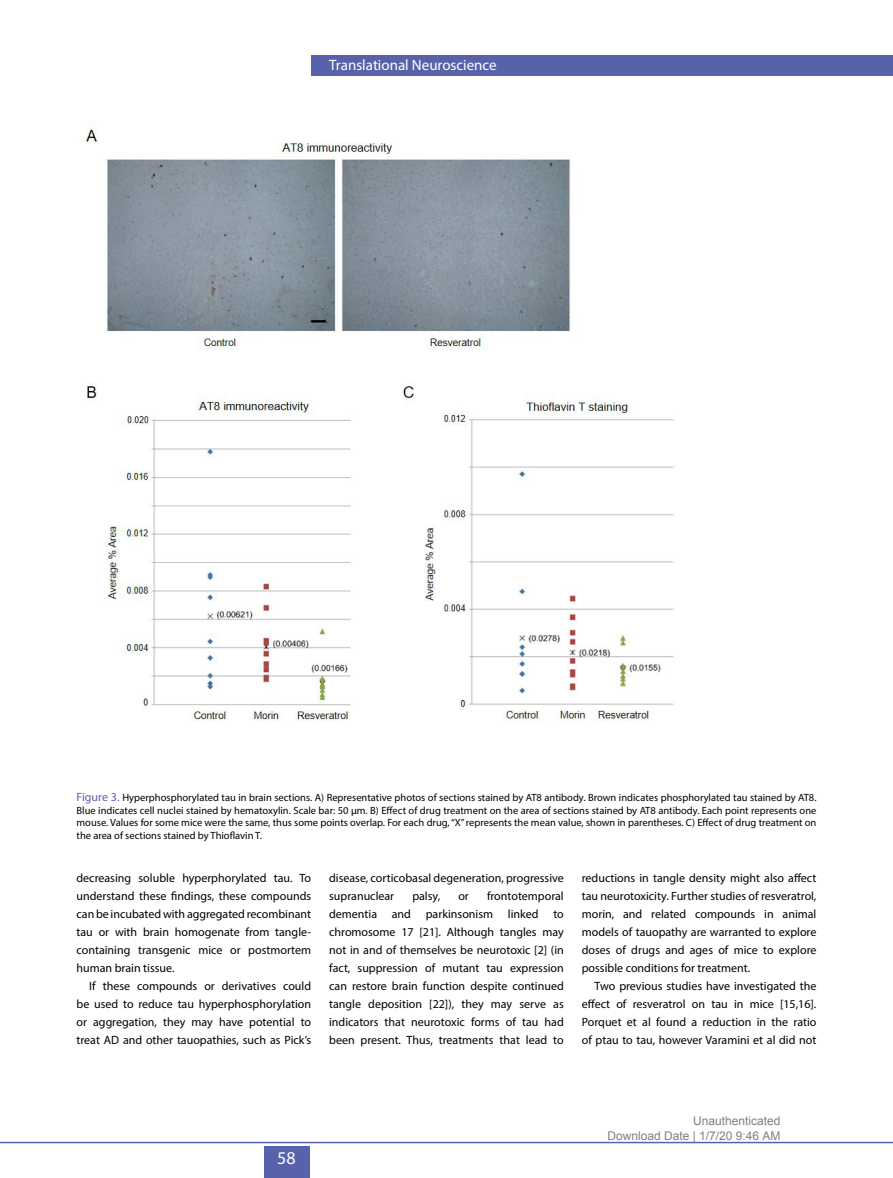
<style>
.page{position:relative;width:893px;height:1178px;background:#fff}
.page>*{position:absolute;margin:0;border:0;box-sizing:border-box;transform-origin:0 0}
.t1{font:18px "Myriad Pro";color:#fff}
.t2{font:15px "Myriad Pro";color:#fff}
.t3{font:12px/18px "Myriad Pro";color:#000;text-align:justify}
.t4{font:12px/15px "Arial";color:#808080;text-align:right}
.t5{font:10.5px/12.6px "Myriad Pro";color:#000;text-align:justify}
.s1{font-size:12px;color:#5862aa}
</style>
<div class="page">
<div style="left:264px;top:1146px;width:45px;height:32px;background:#5862aa"></div>
<hr style="left:0;top:1142px;width:893px;height:1px;background:#5862aa">
<img style="left:85px;top:122px;width:589px;height:599px">
<div style="left:312px;top:55px;width:581px;height:21px;background:#5862aa"></div>
<p class="t2" style="left:329px;top:56px;width:169px">Translational Neuroscience</p>
<p class="t5" style="left:77px;top:791px;width:741px"><span class="s1">Figure 3.</span> Hyperphosphorylated tau in brain sections. A) Representative photos of sections stained by AT8 antibody. Brown indicates phosphorylated tau stained by AT8.<br>Blue indicates cell nuclei stained by hematoxylin. Scale bar: 50 µm. B) Effect of drug treatment on the area of sections stained by AT8 antibody. Each point represents one mouse. Values for some mice were the same, thus some points overlap. For each drug, “X” represents the mean value, shown in parentheses. C) Effect of drug treatment on the area of sections stained by Thioflavin T.</p>
<p class="t3" style="left:77px;top:869px;width:236px">decreasing soluble hyperphorylated tau. To understand these findings, these compounds can be incubated with aggregated recombinant tau or with brain homogenate from tangle&shy;containing transgenic mice or postmortem human brain tissue.</p>
<p class="t3" style="left:77px;top:977px;width:236px;text-indent:13px">If these compounds or derivatives could be used to reduce tau hyperphosphorylation or aggregation, they may have potential to treat AD and other tauopathies, such as Pick’s</p>
<p class="t3" style="left:329px;top:869px;width:236px">disease, corticobasal degeneration, progressive supranuclear</p>
<p class="t3" style="left:329px;top:887px;width:236px;text-indent:158px">frontotemporal dementia and parkinsonism linked to chromosome 17 [21]. Although tangles may not in and of themselves be neurotoxic [2] (in fact, suppression of mutant tau expression can restore brain function despite continued tangle deposition [22]), they may serve as indicators that neurotoxic forms of tau had been present. Thus, treatments that lead to</p>
<p class="t3" style="left:412px;top:887px;width:29px">palsy,</p>
<p class="t3" style="left:458px;top:887px;width:12px">or</p>
<p class="t3" style="left:582px;top:869px;width:236px">reductions in tangle density might also affect tau neurotoxicity. Further studies of resveratrol, morin, and related compounds in animal models of tauopathy are warranted to explore doses of drugs and ages of mice to explore possible conditions for treatment.</p>
<p class="t3" style="left:582px;top:977px;width:236px;text-indent:13px">Two previous studies have investigated the effect of resveratrol on tau in mice [15,16].<br>Porquet et al found a reduction in the ratio of ptau to tau, however Varamini et al did not</p>
<h1 class="t1" style="left:277px;top:1146px;width:20px">58</h1>
<p class="t4" style="left:607px;top:1115px;width:175px">Unauthenticated<br>Download Date | 1/7/20 9:46 AM</p>
</div>
